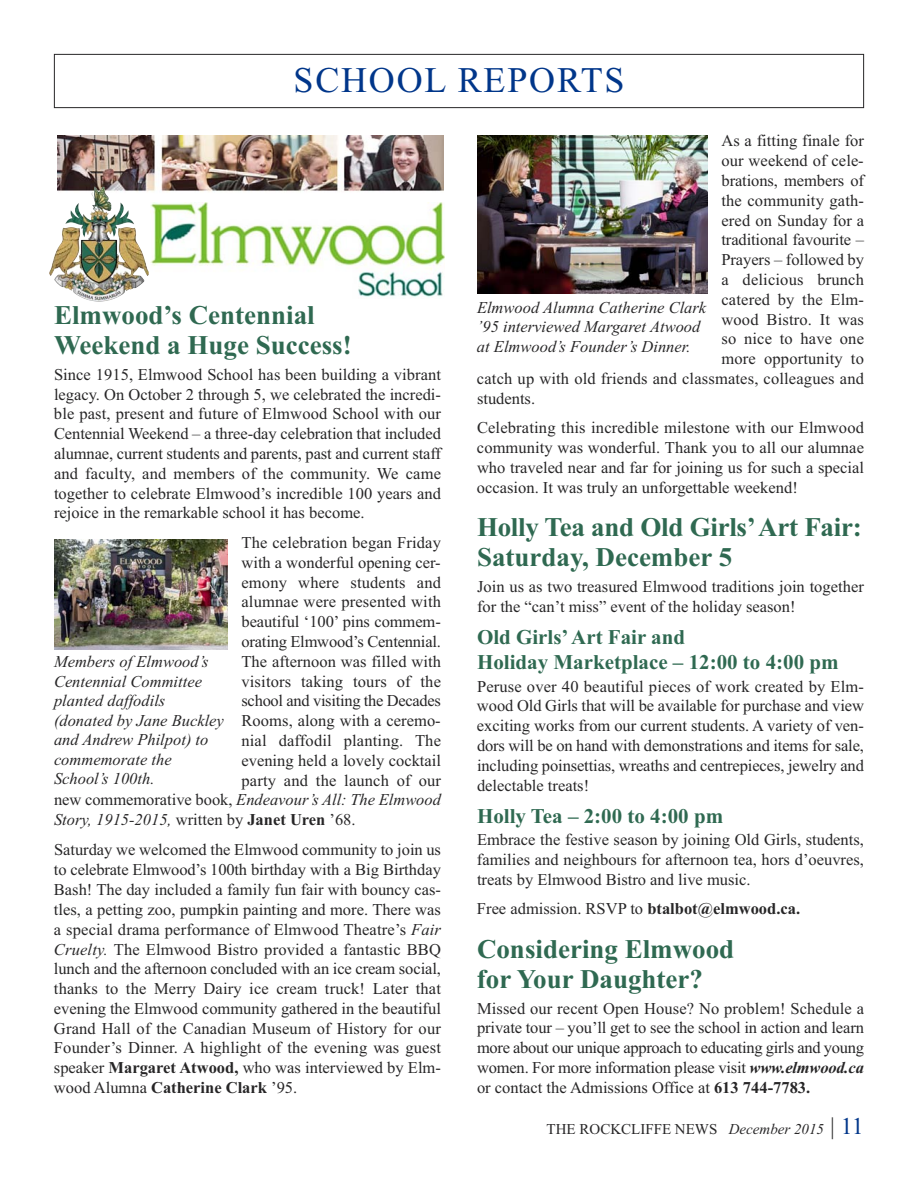
<style>
.page{position:relative;width:918px;height:1188px;background:#fff}
.page>*{position:absolute;margin:0;border:0;box-sizing:border-box;transform-origin:0 0}
.t1{font:36px "Times New Roman";letter-spacing:.05em;color:#00368a}
.t2{font:700 27px/30px "Times New Roman";color:#2f6951}
.t3{font:700 21px/25.2px "Times New Roman";color:#2f6951}
.t4{font:16.5px/19.8px "Times New Roman";color:#272627;text-align:justify}
.t5{font:italic 16.5px/19.5px "Times New Roman";color:#272627}
.t6{font:15px "Times New Roman";color:#272627}
.s1{font-style:normal}
.s2{font-weight:700;font-style:normal}
.s3{font-style:italic}
.s4{font-weight:700}
.s5{font-weight:700;font-style:italic}
.s6{font-size:24px}
.s7{font-size:24px;color:#00368a}
</style>
<div class="page">
<img style="left:57px;top:135px;width:387px;height:57px">
<img style="left:151px;top:202px;width:293px;height:96px">
<img style="left:49px;top:186px;width:100px;height:116px">
<div style="left:54px;top:54px;width:810px;height:54px;border:1px solid #272627"></div>
<img style="left:54px;top:539px;width:174px;height:111px">
<img style="left:477px;top:135px;width:231px;height:159px">
<h1 class="t1" style="left:294px;top:58px;width:332px">SCHOOL REPORTS</h1>
<h2 class="t2" style="left:54px;top:300px;width:299px">Elmwood’s Centennial<br>Weekend a Huge Success!</h2>
<p class="t4" style="left:54px;top:364px;width:389px">Since 1915, Elmwood School has been building a vibrant legacy. On October 2 through 5, we celebrated the incredi&shy;ble past, present and future of Elmwood School with our Centennial Weekend – a three-day celebration that included alumnae, current students and parents, past and current staff and faculty, and members of the community. We came together to celebrate Elmwood’s incredible 100 years and rejoice in the remarkable school it has become.</p>
<p class="t4" style="left:242px;top:532px;width:201px">The celebration began Friday</p>
<p class="t4" style="left:242px;top:552px;width:201px">with a wonderful opening cer-</p>
<p class="t4" style="left:242px;top:572px;width:201px">emony where students and</p>
<p class="t4" style="left:242px;top:592px;width:201px">alumnae were presented with</p>
<p class="t4" style="left:242px;top:612px;width:201px">beautiful ‘100’ pins commem-</p>
<p class="t4" style="left:242px;top:631px;width:201px">orating Elmwood’s Centennial.</p>
<p class="t4" style="left:242px;top:651px;width:201px">The afternoon was filled with</p>
<p class="t4" style="left:242px;top:671px;width:201px">visitors taking tours of the</p>
<p class="t4" style="left:242px;top:691px;width:201px">school and visiting the Decades</p>
<p class="t4" style="left:242px;top:711px;width:201px">Rooms, along with a ceremo-</p>
<p class="t4" style="left:242px;top:730px;width:201px">nial daffodil planting. The</p>
<p class="t4" style="left:242px;top:750px;width:201px">evening held a lovely cocktail</p>
<p class="t4" style="left:242px;top:770px;width:201px">party and the launch of our</p>
<p class="t5" style="left:54px;top:790px;width:388px"><span class="s1">new commemorative book,</span> Endeavour’s All: The Elmwood</p>
<p class="t5" style="left:54px;top:810px;width:303px">Story, 1915-2015, <span class="s1">written by</span> <span class="s2">Janet Uren</span> <span class="s1">’68.</span></p>
<p class="t4" style="left:54px;top:840px;width:389px">Saturday we welcomed the Elmwood community to join us to celebrate Elmwood’s 100th birthday with a Big Birthday Bash! The day included a family fun fair with bouncy cas&shy;tles, a petting zoo, pumpkin painting and more. There was a special drama performance of Elmwood Theatre’s <span class="s3">Fair Cruelty.</span> The Elmwood Bistro provided a fantastic BBQ lunch and the afternoon concluded with an ice cream social, thanks to the Merry Dairy ice cream truck! Later that evening the Elmwood community gathered in the beautiful Grand Hall of the Canadian Museum of History for our Founder’s Dinner. A highlight of the evening was guest speaker <span class="s4">Margaret Atwood,</span> who was interviewed by Elm&shy;wood Alumna <span class="s4">Catherine Clark</span> ’95.</p>
<p class="t5" style="left:54px;top:652px;width:171px">Members of Elmwood’s<br>Centennial Committee planted daffodils (donated by Jane Buckley and Andrew Philpot) to commemorate the<br>School’s 100th.</p>
<p class="t4" style="left:722px;top:131px;width:144px">As a fitting finale for</p>
<p class="t4" style="left:721px;top:151px;width:144px">our weekend of cele-</p>
<p class="t4" style="left:721px;top:170px;width:144px">brations, members of</p>
<p class="t4" style="left:721px;top:190px;width:144px">the community gath-</p>
<p class="t4" style="left:721px;top:210px;width:144px">ered on Sunday for a</p>
<p class="t4" style="left:721px;top:230px;width:144px">traditional favourite –</p>
<p class="t4" style="left:721px;top:250px;width:144px">Prayers – followed by</p>
<p class="t4" style="left:721px;top:269px;width:144px">a delicious brunch</p>
<p class="t4" style="left:721px;top:289px;width:144px">catered by the Elm-</p>
<p class="t4" style="left:721px;top:309px;width:144px">wood Bistro. It was</p>
<p class="t4" style="left:721px;top:329px;width:144px">so nice to have one</p>
<p class="t4" style="left:721px;top:349px;width:144px">more opportunity to</p>
<p class="t4" style="left:477px;top:368px;width:389px">catch up with old friends and classmates, colleagues and</p>
<p class="t4" style="left:477px;top:388px;width:60px">students.</p>
<p class="t4" style="left:477px;top:418px;width:389px">Celebrating this incredible milestone with our Elmwood community was wonderful. Thank you to all our alumnae who traveled near and far for joining us for such a special occasion. It was truly an unforgettable weekend!</p>
<h2 class="t2" style="left:477px;top:512px;width:386px">Holly Tea and Old Girls’Art Fair:<br>Saturday, December 5</h2>
<p class="t4" style="left:477px;top:576px;width:388px">Join us as two treasured Elmwood traditions join together for the “can’t miss” event of the holiday season!</p>
<p class="t3" style="left:477px;top:624px;width:363px">Old Girls’Art Fair and<br>Holiday Marketplace – 12:00 to 4:00 pm</p>
<p class="t4" style="left:477px;top:676px;width:389px">Peruse over 40 beautiful pieces of work created by Elm&shy;wood Old Girls that will be available for purchase and view exciting works from our current students. A variety of ven&shy;dors will be on hand with demonstrations and items for sale, including poinsettias, wreaths and centrepieces, jewelry and delectable treats!</p>
<p class="t3" style="left:477px;top:803px;width:248px">Holly Tea – 2:00 to 4:00 pm</p>
<p class="t4" style="left:477px;top:830px;width:389px">Embrace the festive season by joining Old Girls, students, families and neighbours for afternoon tea, hors d’oeuvres, treats by Elmwood Bistro and live music.</p>
<p class="t4" style="left:477px;top:899px;width:325px">Free admission. RSVP to <span class="s4">btalbot@elmwood.ca.</span></p>
<h2 class="t2" style="left:477px;top:934px;width:259px">Considering Elmwood for Your Daughter?</h2>
<p class="t4" style="left:477px;top:998px;width:389px">Missed our recent Open House? No problem! Schedule a private tour – you’ll get to see the school in action and learn more about our unique approach to educating girls and young women. For more information please visit <span class="s5">www.elmwood.ca </span>or contact the Admissions Office at <span class="s4">613 744-7783.</span></p>
<p class="t5" style="left:477px;top:297px;width:231px">Elmwood Alumna Catherine Clark ’95 interviewed Margaret Atwood at Elmwood’s Founder’s Dinner.</p>
<p class="t6" style="left:547px;top:1120px;width:319px">THE ROCKCLIFFE NEWS <span class="s3">December 2015</span> <span class="s6">|</span> <span class="s7">11</span></p>
</div>
